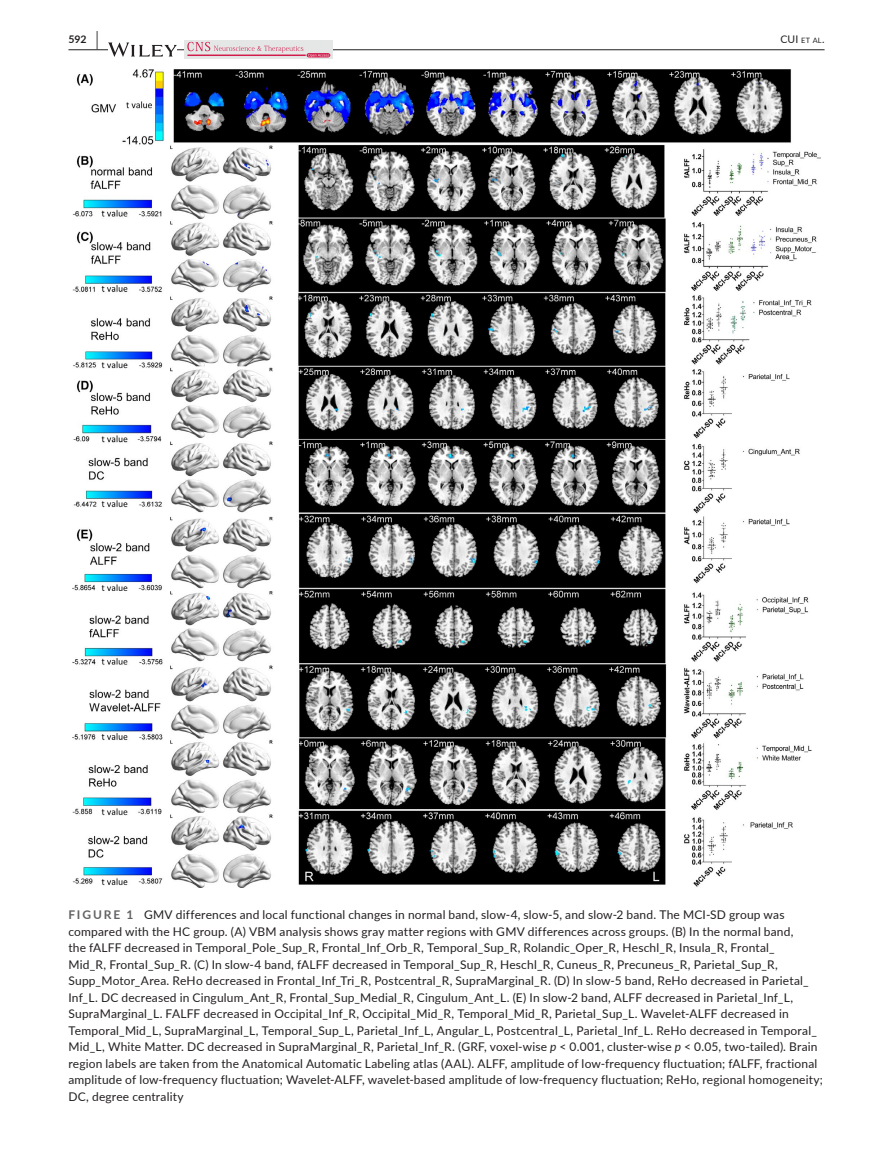
<style>
.page{position:relative;width:893px;height:1174px;background:#fff}
.page>*{position:absolute;margin:0;border:0;box-sizing:border-box;transform-origin:0 0}
.t1{font:12px/16.5px "Lato";letter-spacing:.015em;color:#231f20}
.t2{font:10.5px "Lato";color:#231f20}
.t3{font:700 10.5px "Lato";color:#231f20}
.s1{font-size:19.5px}
.s2{font-size:7.35px}
.s3{font-weight:700;color:#636366}
.s4{font-style:italic}
</style>
<div class="page">
<hr style="left:68px;top:49px;width:756px;height:1px;background:#231f20">
<svg style="left:108px;top:42px;width:69px;height:15px"></svg>
<div style="left:185px;top:40px;width:148px;height:19px;background:#e5e6e6"></div>
<hr style="left:307px;top:53px;width:23px;height:4px;background:#d32955;border-radius:2px">
<svg style="left:187px;top:42px;width:142px;height:15px"></svg>
<img style="left:72px;top:69px;width:749px;height:818px">
<p class="t3" style="left:68px;top:31px;width:31px">592 <span class="s1">|</span></p>
<p class="t2" style="left:780px;top:31px;width:46px">CUI <span class="s2">et al</span>.</p>
<p class="t1" style="left:68px;top:906px;width:756px"><span class="s3">FIGURE 1</span> GMV differences and local functional changes in normal band, slow-4, slow-5, and slow-2 band. The MCI-SD group was compared with the HC group. (A) VBM analysis shows gray matter regions with GMV differences across groups. (B) In the normal band,<br>the fALFF decreased in Temporal_Pole_Sup_R, Frontal_Inf_Orb_R, Temporal_Sup_R, Rolandic_Oper_R, Heschl_R, Insula_R, Frontal_<br>Mid_R, Frontal_Sup_R. (C) In slow-4 band, fALFF decreased in Temporal_Sup_R, Heschl_R, Cuneus_R, Precuneus_R, Parietal_Sup_R, Supp_Motor_Area. ReHo decreased in Frontal_Inf_Tri_R, Postcentral_R, SupraMarginal_R. (D) In slow-5 band, ReHo decreased in Parietal_ Inf_L. DC decreased in Cingulum_Ant_R, Frontal_Sup_Medial_R, Cingulum_Ant_L. (E) In slow-2 band, ALFF decreased in Parietal_Inf_L, SupraMarginal_L. FALFF decreased in Occipital_Inf_R, Occipital_Mid_R, Temporal_Mid_R, Parietal_Sup_L. Wavelet-ALFF decreased in Temporal_Mid_L, SupraMarginal_L, Temporal_Sup_L, Parietal_Inf_L, Angular_L, Postcentral_L, Parietal_Inf_L. ReHo decreased in Temporal_ Mid_L, White Matter. DC decreased in SupraMarginal_R, Parietal_Inf_R. (GRF, voxel-wise <span class="s4">p</span> &lt; 0.001, cluster-wise <span class="s4">p</span> &lt; 0.05, two-tailed). Brain region labels are taken from the Anatomical Automatic Labeling atlas (AAL). ALFF, amplitude of low-frequency fluctuation; fALFF, fractional amplitude of low-frequency fluctuation; Wavelet-ALFF, wavelet-based amplitude of low-frequency fluctuation; ReHo, regional homogeneity; DC, degree centrality</p>
</div>
